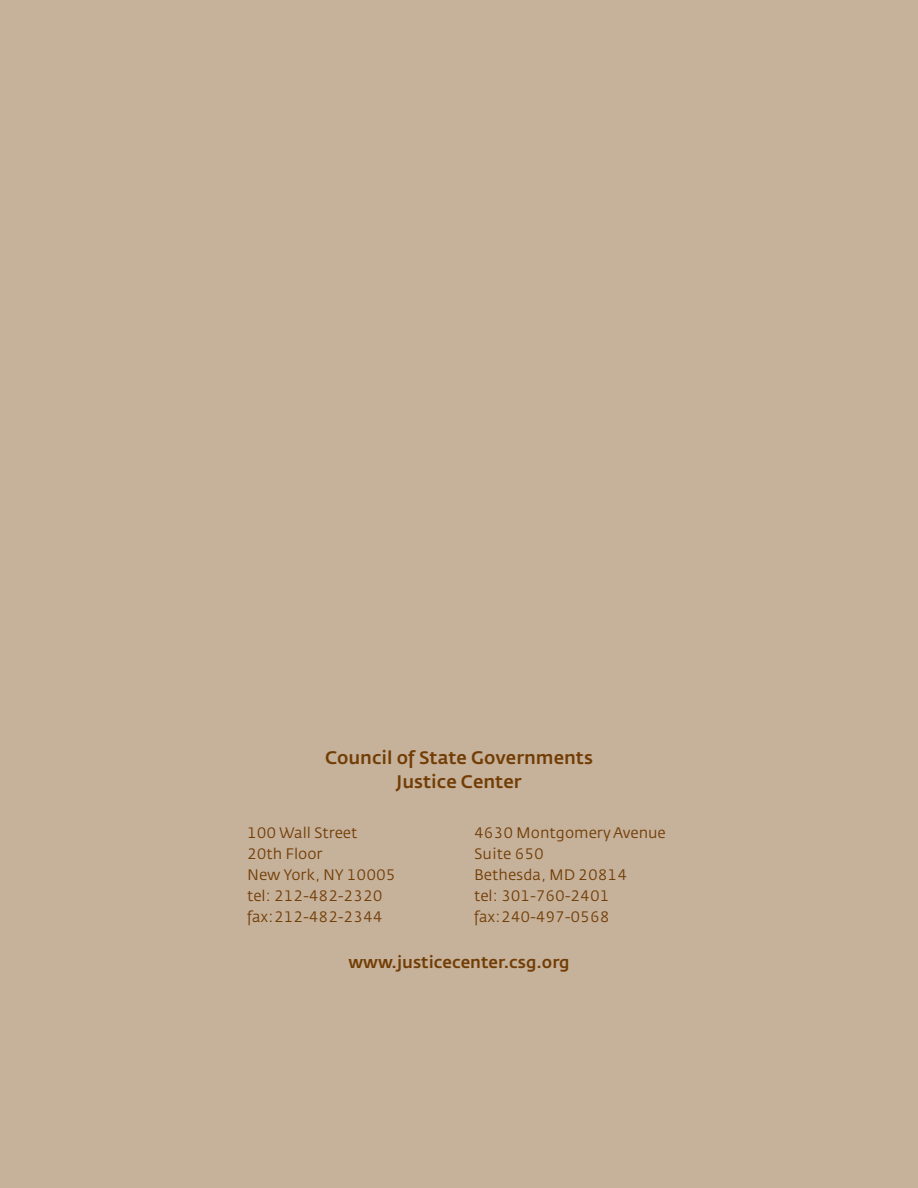
<style>
.page{position:relative;width:918px;height:1188px;background:#c6b19b}
.page>*{position:absolute;margin:0;border:0;box-sizing:border-box;transform-origin:0 0}
.t1{font:18px/24px "Fedra Sans Medium TF";color:#713d04;text-align:center}
.t2{font:16.5px "Fedra Sans Medium TF";color:#713d04}
.t3{font:15px/21px "Fedra Sans Book TF";color:#713d04}
</style>
<div class="page">
<p class="t1" style="left:325px;top:746px;width:269px">Council of State Governments<br>Justice Center</p>
<p class="t3" style="left:247px;top:823px;width:150px">100 Wall Street<br>20th Floor<br>New York, NY 10005 tel: 212-482-2320 fax: 212-482-2344</p>
<p class="t3" style="left:474px;top:823px;width:193px">4630 Montgomery Avenue<br>Suite 650<br>Bethesda, MD 20814<br>tel: 301-760-2401<br>fax: 240-497-0568</p>
<p class="t2" style="left:348px;top:953px;width:223px">www.justicecenter.csg.org</p>
</div>
